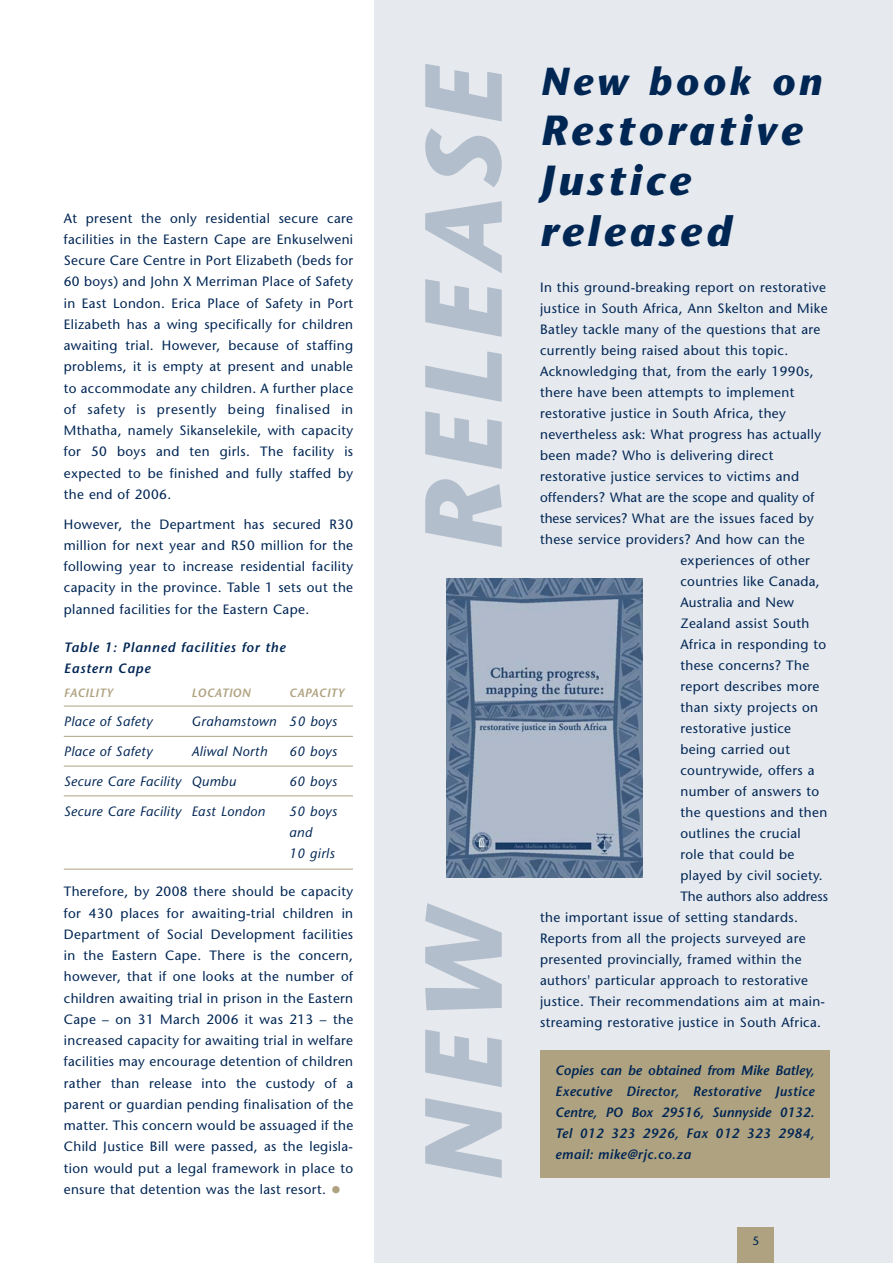
<style>
.page{position:relative;width:893px;height:1263px;background:#fff}
.page>*{position:absolute;margin:0;border:0;box-sizing:border-box;transform-origin:0 0}
.t1{font:italic 700 42px/50.4px "Stone Sans";letter-spacing:.095em;color:#002654}
.t2{font:italic 700 39px "Stone Sans";letter-spacing:.095em;color:#002654}
.t3{font:13.5px/21.3px "Stone Sans";letter-spacing:.03em;color:#002654;text-align:justify}
.t4{font:italic 600 13.5px/21px "Stone Sans";letter-spacing:.03em;color:#002654;text-align:justify}
.t5{font:italic 13.5px/21.3px "Stone Sans";letter-spacing:.03em;color:#002654}
.t6{font:13.5px "Stone Sans";color:#002654}
.t7{font:italic 600 13.5px/21.3px "Stone Sans";letter-spacing:.055em;color:#002654}
.t8{font:italic 600 12px "Stone Sans";letter-spacing:.03em;color:#afa280}
.t9{font:12px "Stone Sans";color:#002654}
.s1{font-size:21px;color:#afa280}
</style>
<div class="page">
<div style="left:374px;top:0;width:519px;height:1263px;background:#e6e9ee"></div>
<div style="left:738px;top:1227px;width:36px;height:36px;background:#afa280"></div>
<hr style="left:64px;top:706px;width:289px;height:1px;background:#afa280">
<hr style="left:64px;top:736px;width:289px;height:1px;background:#afa280">
<hr style="left:64px;top:766px;width:289px;height:1px;background:#afa280">
<hr style="left:64px;top:795px;width:289px;height:1px;background:#afa280">
<hr style="left:64px;top:869px;width:289px;height:1px;background:#afa280">
<div style="left:540px;top:1050px;width:289px;height:128px;background:#afa280"></div>
<svg style="left:425px;top:64px;width:77px;height:57px"></svg>
<svg style="left:425px;top:128px;width:77px;height:59px"></svg>
<svg style="left:425px;top:201px;width:77px;height:72px"></svg>
<svg style="left:425px;top:279px;width:77px;height:58px"></svg>
<svg style="left:425px;top:351px;width:77px;height:51px"></svg>
<svg style="left:425px;top:411px;width:77px;height:58px"></svg>
<svg style="left:425px;top:479px;width:77px;height:68px"></svg>
<svg style="left:425px;top:903px;width:77px;height:107px"></svg>
<svg style="left:425px;top:1029px;width:77px;height:58px"></svg>
<svg style="left:425px;top:1098px;width:77px;height:80px"></svg>
<img style="left:446px;top:579px;width:197px;height:299px">
<p class="t3" style="left:64px;top:209px;width:291px">At present the only residential secure care facilities in the Eastern Cape are Enkuselweni Secure Care Centre in Port Elizabeth (beds for 60 boys) and John X Merriman Place of Safety in East London. Erica Place of Safety in Port Elizabeth has a wing specifically for children awaiting trial. However, because of staffing problems, it is empty at present and unable to accommodate any children. A further place of safety is presently being finalised in Mthatha, namely Sikanselekile, with capacity for 50 boys and ten girls. The facility is expected to be finished and fully staffed by the end of 2006.</p>
<p class="t3" style="left:64px;top:515px;width:291px">However, the Department has secured R30 million for next year and R50 million for the following year to increase residential facility capacity in the province. Table 1 sets out the planned facilities for the Eastern Cape.</p>
<p class="t7" style="left:64px;top:638px;width:223px">Table 1: Planned facilities for the<br>Eastern Cape</p>
<p class="t8" style="left:64px;top:688px;width:51px">FACILITY</p>
<p class="t8" style="left:191px;top:688px;width:61px">LOCATION</p>
<p class="t8" style="left:289px;top:688px;width:57px">CAPACITY</p>
<p class="t5" style="left:64px;top:712px;width:90px">Place of Safety</p>
<p class="t5" style="left:191px;top:712px;width:147px">Grahamstown 50 boys</p>
<p class="t5" style="left:64px;top:742px;width:90px">Place of Safety</p>
<p class="t5" style="left:191px;top:742px;width:77px">Aliwal North</p>
<p class="t5" style="left:289px;top:742px;width:49px">60 boys</p>
<p class="t5" style="left:64px;top:772px;width:174px">Secure Care Facility Qumbu</p>
<p class="t5" style="left:289px;top:772px;width:49px">60 boys</p>
<p class="t5" style="left:64px;top:802px;width:203px">Secure Care Facility East London</p>
<p class="t5" style="left:289px;top:802px;width:49px">50 boys and<br>10 girls</p>
<p class="t3" style="left:64px;top:882px;width:291px">Therefore, by 2008 there should be capacity for 430 places for awaiting-trial children in Department of Social Development facilities in the Eastern Cape. There is the concern, however, that if one looks at the number of children awaiting trial in prison in the Eastern Cape – on 31 March 2006 it was 213 – the increased capacity for awaiting trial in welfare facilities may encourage detention of children rather than release into the custody of a parent or guardian pending finalisation of the matter. This concern would be assuaged if the Child Justice Bill were passed, as the legisla&shy;tion would put a legal framework in place to ensure that detention was the last resort. <span class="s1">•</span></p>
<h2 class="t2" style="left:540px;top:66px;width:283px">New book on</h2>
<h1 class="t1" style="left:540px;top:110px;width:263px">Restorative<br>Justice released</h1>
<p class="t3" style="left:540px;top:278px;width:287px">In this ground-breaking report on restorative</p>
<p class="t3" style="left:540px;top:299px;width:289px">justice in South Africa, Ann Skelton and Mike</p>
<p class="t3" style="left:540px;top:320px;width:282px">Batley tackle many of the questions that are</p>
<p class="t3" style="left:540px;top:341px;width:250px">currently being raised about this topic.</p>
<p class="t3" style="left:540px;top:362px;width:275px">Acknowledging that, from the early 1990s,</p>
<p class="t3" style="left:540px;top:383px;width:256px">there have been attempts to implement</p>
<p class="t3" style="left:540px;top:404px;width:247px">restorative justice in South Africa, they</p>
<p class="t3" style="left:540px;top:425px;width:283px">nevertheless ask: What progress has actually</p>
<p class="t3" style="left:540px;top:446px;width:235px">been made? Who is delivering direct</p>
<p class="t3" style="left:540px;top:467px;width:261px">restorative justice services to victims and</p>
<p class="t6" style="left:540px;top:492px;width:276px">offenders? What are the scope and quality of</p>
<p class="t3" style="left:540px;top:509px;width:275px">these services? What are the issues faced by</p>
<p class="t3" style="left:540px;top:530px;width:266px">these service providers? And how can the</p>
<p class="t3" style="left:680px;top:551px;width:131px">experiences of other</p>
<p class="t3" style="left:680px;top:572px;width:141px">countries like Canada,</p>
<p class="t3" style="left:680px;top:593px;width:115px">Australia and New</p>
<p class="t3" style="left:680px;top:614px;width:131px">Zealand assist South</p>
<p class="t3" style="left:680px;top:635px;width:147px">Africa in responding to</p>
<p class="t3" style="left:680px;top:656px;width:130px">these concerns? The</p>
<p class="t3" style="left:680px;top:677px;width:141px">report describes more</p>
<p class="t3" style="left:680px;top:698px;width:139px">than sixty projects on</p>
<p class="t3" style="left:680px;top:719px;width:112px">restorative justice</p>
<p class="t3" style="left:680px;top:740px;width:111px">being carried out</p>
<p class="t3" style="left:680px;top:761px;width:136px">countrywide, offers a</p>
<p class="t3" style="left:680px;top:782px;width:140px">number of answers to</p>
<p class="t3" style="left:680px;top:803px;width:149px">the questions and then</p>
<p class="t3" style="left:680px;top:824px;width:122px">outlines the crucial</p>
<p class="t3" style="left:680px;top:845px;width:115px">role that could be</p>
<p class="t3" style="left:680px;top:866px;width:144px">played by civil society.</p>
<p class="t6" style="left:680px;top:891px;width:149px">The authors also address</p>
<p class="t3" style="left:540px;top:908px;width:259px">the important issue of setting standards.</p>
<p class="t3" style="left:540px;top:929px;width:267px">Reports from all the projects surveyed are</p>
<p class="t3" style="left:540px;top:950px;width:263px">presented provincially, framed within the</p>
<p class="t3" style="left:540px;top:971px;width:270px">authors' particular approach to restorative</p>
<p class="t3" style="left:540px;top:992px;width:286px">justice. Their recommendations aim at main-</p>
<p class="t3" style="left:540px;top:1013px;width:283px">streaming restorative justice in South Africa.</p>
<p class="t4" style="left:555px;top:1062px;width:261px">Copies can be obtained from Mike Batley, Executive Director, Restorative Justice Centre, PO Box 29516, Sunnyside 0132.<br>Tel 012 323 2926, Fax 012 323 2984, email: mike@rjc.co.za</p>
<p class="t9" style="left:752px;top:1236px;width:8px">5</p>
</div>
